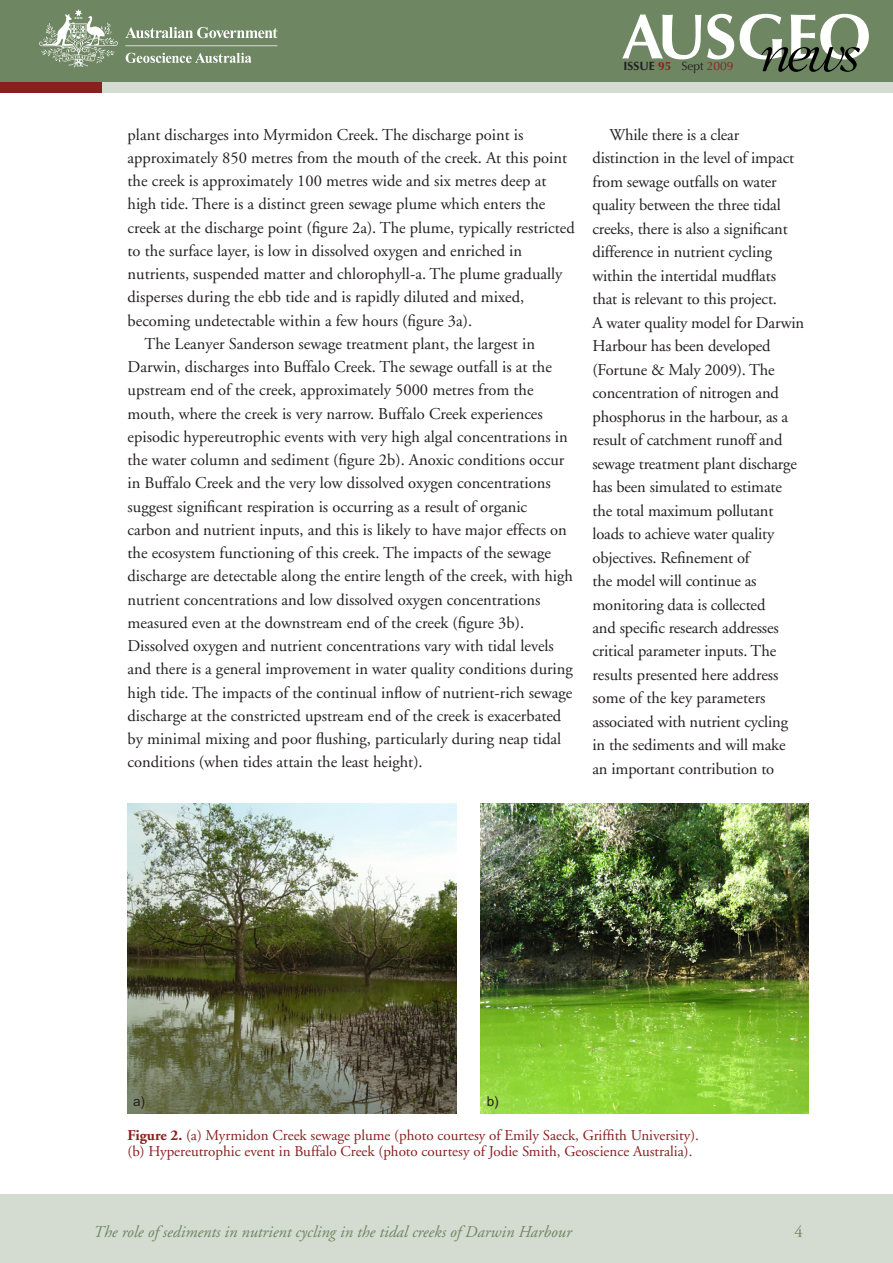
<style>
.page{position:relative;width:893px;height:1263px;background:#fff}
.page>*{position:absolute;margin:0;border:0;box-sizing:border-box;transform-origin:0 0}
.body{font:16.5px/23.5px "Adobe Garamond";color:#231f20}
.t1{font:italic 16.5px "Adobe Garamond";color:#6f8663}
.t2{font:16.5px "Adobe Garamond";color:#6f8663}
.t3{font:15px/16.5px "Adobe Garamond";color:#88201f}
.body_first_para{font:13.5px "Arial";color:#231f20}
.t4{font:700 12px "Optima";color:#231f20}
.s1{color:#88201f}
.s2{font-weight:400}
.s3{font-weight:400;color:#88201f}
.s4{font-weight:700}
</style>
<div class="page">
<div style="left:0;top:13px;width:893px;height:80px;background:#d4dbd0"></div>
<div style="left:0;top:11px;width:102px;height:82px;background:#88201f"></div>
<div style="left:0;top:0;width:893px;height:82px;background:#6f8663"></div>
<div style="left:0;top:1195px;width:893px;height:68px;background:#d4dbd0"></div>
<svg style="left:622px;top:14px;width:79px;height:45px"></svg>
<svg style="left:707px;top:14px;width:27px;height:45px"></svg>
<svg style="left:740px;top:14px;width:129px;height:58px"></svg>
<img style="left:39px;top:9px;width:239px;height:59px">
<img style="left:128px;top:804px;width:328px;height:310px">
<img style="left:481px;top:804px;width:327px;height:310px">
<p class="t4" style="left:623px;top:59px;width:112px">ISSUE <span class="s1">95</span> <span class="s2">Sept</span> <span class="s3">2009</span></p>
<p class="body" style="left:128px;top:123px;width:449px">plant discharges into Myrmidon Creek. The discharge point is approximately 850 metres from the mouth of the creek. At this point the creek is approximately 100 metres wide and six metres deep at high tide. There is a distinct green sewage plume which enters the creek at the discharge point (figure 2a). The plume, typically restricted to the surface layer, is low in dissolved oxygen and enriched in nutrients, suspended matter and chlorophyll-a. The plume gradually disperses during the ebb tide and is rapidly diluted and mixed, becoming undetectable within a few hours (figure 3a).</p>
<p class="body" style="left:128px;top:332px;width:447px;text-indent:17px">The Leanyer Sanderson sewage treatment plant, the largest in Darwin, discharges into Buffalo Creek. The sewage outfall is at the upstream end of the creek, approximately 5000 metres from the mouth, where the creek is very narrow. Buffalo Creek experiences episodic hypereutrophic events with very high algal concentrations in the water column and sediment (figure 2b). Anoxic conditions occur in Buffalo Creek and the very low dissolved oxygen concentrations suggest significant respiration is occurring as a result of organic carbon and nutrient inputs, and this is likely to have major effects on the ecosystem functioning of this creek. The impacts of the sewage discharge are detectable along the entire length of the creek, with high nutrient concentrations and low dissolved oxygen concentrations measured even at the downstream end of the creek (figure 3b).<br>Dissolved oxygen and nutrient concentrations vary with tidal levels and there is a general improvement in water quality conditions during high tide. The impacts of the continual inflow of nutrient-rich sewage discharge at the constricted upstream end of the creek is exacerbated by minimal mixing and poor flushing, particularly during neap tidal conditions (when tides attain the least height).</p>
<p class="body" style="left:592px;top:123px;width:213px;text-indent:17px">While there is a clear distinction in the level of impact from sewage outfalls on water quality between the three tidal creeks, there is also a significant difference in nutrient cycling within the intertidal mudflats that is relevant to this project.<br>A water quality model for Darwin<br>Harbour has been developed (Fortune &amp; Maly 2009). The concentration of nitrogen and phosphorus in the harbour, as a result of catchment runoff and sewage treatment plant discharge has been simulated to estimate the total maximum pollutant loads to achieve water quality objectives. Refinement of<br>the model will continue as monitoring data is collected<br>and specific research addresses critical parameter inputs. The results presented here address some of the key parameters associated with nutrient cycling in the sediments and will make an important contribution to</p>
<p class="body_first_para" style="left:133px;top:1093px;width:14px">a)</p>
<p class="body_first_para" style="left:487px;top:1093px;width:14px">b)</p>
<p class="t3" style="left:128px;top:1127px;width:573px"><span class="s4">Figure 2.</span> (a) Myrmidon Creek sewage plume (photo courtesy of Emily Saeck, Griffith University). (b) Hypereutrophic event in Buffalo Creek (photo courtesy of Jodie Smith, Geoscience Australia).</p>
<p class="t1" style="left:94px;top:1223px;width:480px">The role of sediments in nutrient cycling in the tidal creeks of Darwin Harbour</p>
<p class="t2" style="left:794px;top:1223px;width:10px">4</p>
</div>
